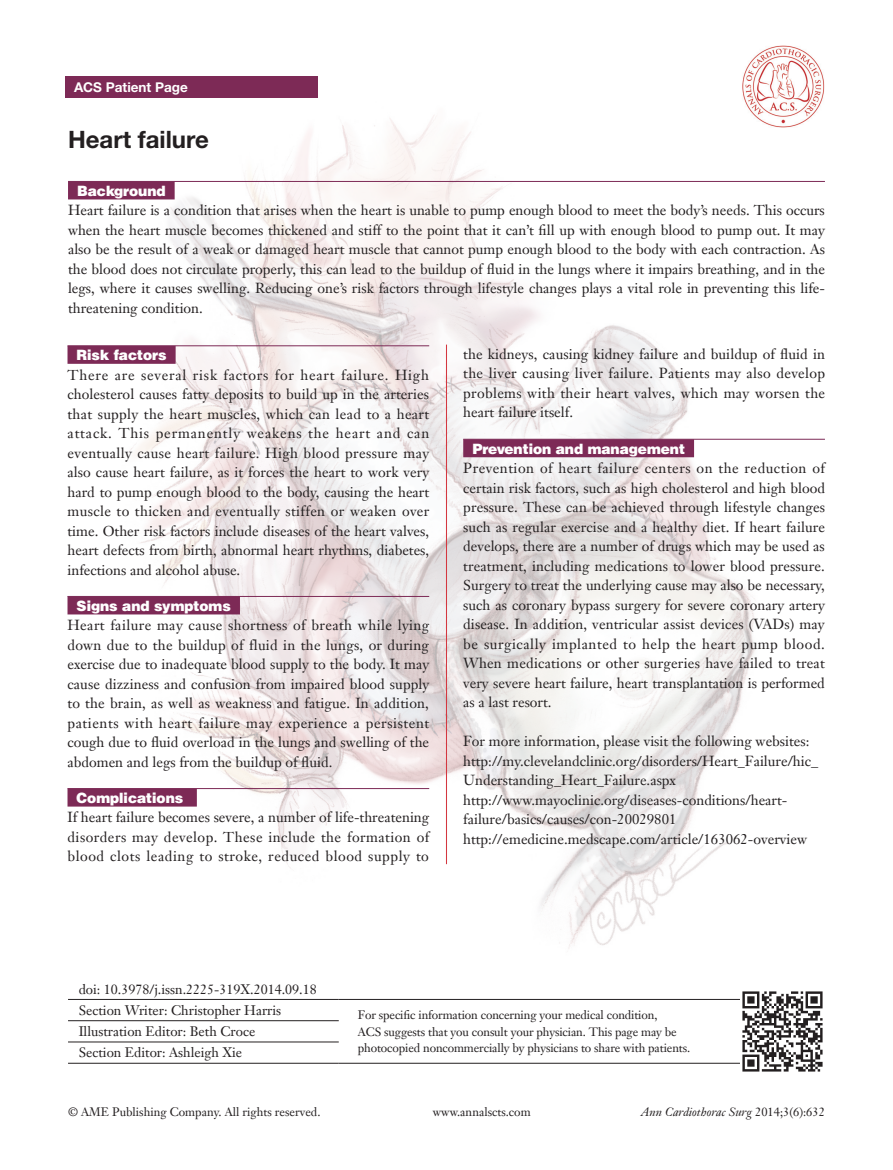
<style>
.page{position:relative;width:893px;height:1170px;background:#fff}
.page>*{position:absolute;margin:0;border:0;box-sizing:border-box;transform-origin:0 0}
.t1{font:700 24px "Helvetica Neue LT Pro";color:#231f20}
.t2{font:14.25px/19.5px "Janson Text LT";color:#231f20;text-align:justify}
.t3{font:900 14.25px "Helvetica";color:#fff}
.t4{font:13.5px "Janson Text LT";color:#231f20}
.t5{font:700 13.5px "Helvetica Neue LT Pro";color:#fff}
.t6{font:12px/16.5px "Janson Text LT";letter-spacing:-.01em;color:#231f20}
.t7{font:italic 12px "Janson Text LT";color:#231f20}
.s1{font-style:normal}
</style>
<div class="page">
<img style="left:82px;top:115px;width:730px;height:834px">
<hr style="left:68px;top:181px;width:757px;height:1px;background:#7d2a56">
<div style="left:68px;top:181px;width:107px;height:18px;background:#7d2a56"></div>
<div style="left:66px;top:77px;width:252px;height:21px;background:#7d2a56"></div>
<hr style="left:68px;top:998px;width:271px;height:1px;background:#231f20">
<hr style="left:339px;top:998px;width:486px;height:1px;background:#231f20">
<hr style="left:339px;top:1062px;width:486px;height:1px;background:#231f20">
<hr style="left:68px;top:1020px;width:271px;height:1px;background:#231f20">
<hr style="left:68px;top:1041px;width:271px;height:1px;background:#231f20">
<hr style="left:68px;top:1062px;width:271px;height:1px;background:#231f20">
<img style="left:741px;top:45px;width:84px;height:83px">
<hr style="left:68px;top:345px;width:361px;height:1px;background:#7d2a56">
<div style="left:68px;top:346px;width:108px;height:18px;background:#7d2a56"></div>
<hr style="left:68px;top:596px;width:361px;height:1px;background:#7d2a56">
<div style="left:68px;top:596px;width:172px;height:18px;background:#7d2a56"></div>
<hr style="left:68px;top:788px;width:361px;height:1px;background:#7d2a56">
<div style="left:68px;top:788px;width:129px;height:18px;background:#7d2a56"></div>
<hr style="left:463px;top:439px;width:362px;height:1px;background:#7d2a56">
<div style="left:463px;top:439px;width:231px;height:18px;background:#7d2a56"></div>
<hr style="left:446px;top:344px;width:1px;height:520px;background:#d43740">
<img style="left:741px;top:991px;width:84px;height:81px">
<p class="t5" style="left:74px;top:79px;width:115px">ACS Patient Page</p>
<p class="t1" style="left:68px;top:124px;width:142px">Heart failure</p>
<p class="t3" style="left:77px;top:181px;width:90px">Background</p>
<p class="t2" style="left:68px;top:200px;width:758px">Heart failure is a condition that arises when the heart is unable to pump enough blood to meet the body’s needs. This occurs when the heart muscle becomes thickened and stiff to the point that it can’t fill up with enough blood to pump out. It may also be the result of a weak or damaged heart muscle that cannot pump enough blood to the body with each contraction. As the blood does not circulate properly, this can lead to the buildup of fluid in the lungs where it impairs breathing, and in the legs, where it causes swelling. Reducing one’s risk factors through lifestyle changes plays a vital role in preventing this life&shy;threatening condition.</p>
<p class="t3" style="left:77px;top:346px;width:91px">Risk factors</p>
<p class="t2" style="left:68px;top:365px;width:363px">There are several risk factors for heart failure. High cholesterol causes fatty deposits to build up in the arteries that supply the heart muscles, which can lead to a heart attack. This permanently weakens the heart and can eventually cause heart failure. High blood pressure may also cause heart failure, as it forces the heart to work very hard to pump enough blood to the body, causing the heart muscle to thicken and eventually stiffen or weaken over time. Other risk factors include diseases of the heart valves, heart defects from birth, abnormal heart rhythms, diabetes, infections and alcohol abuse.</p>
<p class="t3" style="left:77px;top:596px;width:156px">Signs and symptoms</p>
<p class="t2" style="left:68px;top:615px;width:363px">Heart failure may cause shortness of breath while lying down due to the buildup of fluid in the lungs, or during exercise due to inadequate blood supply to the body. It may cause dizziness and confusion from impaired blood supply to the brain, as well as weakness and fatigue. In addition, patients with heart failure may experience a persistent cough due to fluid overload in the lungs and swelling of the abdomen and legs from the buildup of fluid.</p>
<p class="t3" style="left:77px;top:788px;width:108px">Complications</p>
<p class="t2" style="left:68px;top:807px;width:363px">If heart failure becomes severe, a number of life-threatening disorders may develop. These include the formation of blood clots leading to stroke, reduced blood supply to</p>
<p class="t2" style="left:463px;top:344px;width:363px">the kidneys, causing kidney failure and buildup of fluid in the liver causing liver failure. Patients may also develop problems with their heart valves, which may worsen the heart failure itself.</p>
<p class="t3" style="left:472px;top:439px;width:214px">Prevention and management</p>
<p class="t2" style="left:463px;top:458px;width:363px">Prevention of heart failure centers on the reduction of certain risk factors, such as high cholesterol and high blood pressure. These can be achieved through lifestyle changes such as regular exercise and a healthy diet. If heart failure develops, there are a number of drugs which may be used as treatment, including medications to lower blood pressure.<br>Surgery to treat the underlying cause may also be necessary, such as coronary bypass surgery for severe coronary artery disease. In addition, ventricular assist devices (VADs) may be surgically implanted to help the heart pump blood.<br>When medications or other surgeries have failed to treat very severe heart failure, heart transplantation is performed as a last resort.</p>
<p class="t2" style="left:463px;top:731px;width:348px">For more information, please visit the following websites:</p>
<p class="t2" style="left:463px;top:750px;width:357px">http://my.clevelandclinic.org/disorders/Heart_Failure/hic_<br>Understanding_Heart_Failure.aspx</p>
<p class="t2" style="left:463px;top:789px;width:326px">http://www.mayoclinic.org/diseases-conditions/heart&shy;failure/basics/causes/con-20029801</p>
<p class="t2" style="left:463px;top:828px;width:345px">http://emedicine.medscape.com/article/163062-overview</p>
<p class="t4" style="left:79px;top:980px;width:240px">doi: 10.3978/j.issn.2225-319X.2014.09.18</p>
<p class="t4" style="left:79px;top:1001px;width:204px">Section Writer: Christopher Harris</p>
<p class="t6" style="left:358px;top:1006px;width:334px">For specific information concerning your medical condition,<br>ACS suggests that you consult your physician. This page may be photocopied noncommercially by physicians to share with patients.</p>
<p class="t4" style="left:79px;top:1022px;width:178px">Illustration Editor: Beth Croce</p>
<p class="t4" style="left:79px;top:1044px;width:165px">Section Editor: Ashleigh Xie</p>
<p class="t6" style="left:68px;top:1103px;width:254px">© AME Publishing Company. All rights reserved.</p>
<p class="t6" style="left:433px;top:1103px;width:99px">www.annalscts.com</p>
<p class="t7" style="left:641px;top:1104px;width:185px">Ann Cardiothorac Surg <span class="s1">2014;3(6):632</span></p>
</div>
